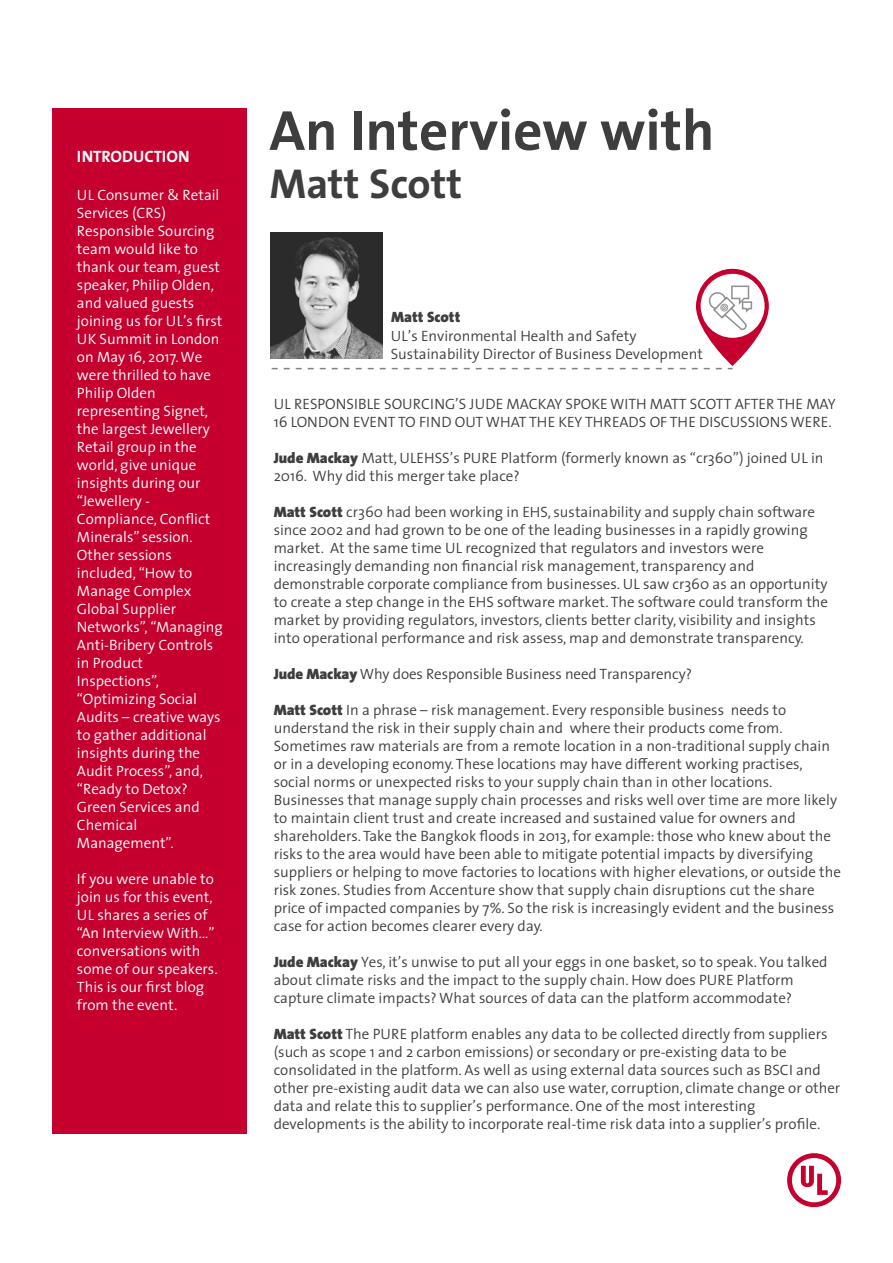
<style>
.page{position:relative;width:893px;height:1263px;background:#fff}
.page>*{position:absolute;margin:0;border:0;box-sizing:border-box;transform-origin:0 0}
.t1{font:700 57px "The Sans B7";color:#3e3e3f}
.t2{font:700 42px "The Sans B7";color:#3e3e3f}
.t3{font:700 16.5px "The Sans B7";color:#fff}
.t4{font:300 15px/18px "The Sans";color:#3e3e3f}
.t5{font:300 15px/18px "The Sans";color:#fff}
.t6{font:900 15px "The Sans";color:#3e3e3f}
.s1{font-weight:900}
</style>
<div class="page">
<div style="left:52px;top:108px;width:195px;height:1025px;background:#c5002e"></div>
<svg style="left:787px;top:1153px;width:54px;height:54px"></svg>
<svg style="left:272px;top:269px;width:497px;height:100px"></svg>
<img style="left:271px;top:233px;width:112px;height:125px">
<p class="t3" style="left:77px;top:148px;width:114px">INTRODUCTION</p>
<p class="t5" style="left:77px;top:185px;width:147px">UL Consumer &amp; Retail<br>Services (CRS)<br>Responsible Sourcing team would like to thank our team, guest speaker, Philip Olden, and valued guests joining us for UL’s first<br>UK Summit in London on May 16, 2017. We were thrilled to have<br>Philip Olden representing Signet, the largest Jewellery<br>Retail group in the world, give unique insights during our “Jewellery -<br>Compliance, Conflict<br>Minerals” session.<br>Other sessions included, “How to<br>Manage Complex<br>Global Supplier<br>Networks”, “Managing<br>Anti-Bribery Controls in Product<br>Inspections”, “Optimizing Social<br>Audits – creative ways to gather additional insights during the<br>Audit Process”, and, “Ready to Detox?<br>Green Services and<br>Chemical<br>Management”.</p>
<p class="t5" style="left:77px;top:869px;width:142px">If you were unable to join us for this event,<br>UL shares a series of “An Interview With…” conversations with some of our speakers.<br>This is our first blog from the event.</p>
<h1 class="t1" style="left:269px;top:101px;width:447px">An Interview with</h1>
<h2 class="t2" style="left:269px;top:161px;width:194px">Matt Scott</h2>
<p class="t6" style="left:391px;top:304px;width:71px">Matt Scott</p>
<p class="t4" style="left:391px;top:327px;width:314px">UL’s Environmental Health and Safety<br>Sustainability Director of Business Development</p>
<p class="t4" style="left:274px;top:394px;width:563px">UL RESPONSIBLE SOURCING’S JUDE MACKAY SPOKE WITH MATT SCOTT AFTER THE MAY<br>16 LONDON EVENT TO FIND OUT WHAT THE KEY THREADS OF THE DISCUSSIONS WERE.</p>
<p class="t4" style="left:274px;top:448px;width:551px"><span class="s1">Jude Mackay</span> Matt, ULEHSS’s PURE Platform (formerly known as “cr360”) joined UL in<br>2016. Why did this merger take place?</p>
<p class="t4" style="left:274px;top:502px;width:556px"><span class="s1">Matt Scott</span> cr360 had been working in EHS, sustainability and supply chain software since 2002 and had grown to be one of the leading businesses in a rapidly growing market. At the same time UL recognized that regulators and investors were increasingly demanding non financial risk management, transparency and demonstrable corporate compliance from businesses. UL saw cr360 as an opportunity to create a step change in the EHS software market. The software could transform the market by providing regulators, investors, clients better clarity, visibility and insights into operational performance and risk assess, map and demonstrate transparency.</p>
<p class="t4" style="left:274px;top:664px;width:420px"><span class="s1">Jude Mackay</span> Why does Responsible Business need Transparency?</p>
<p class="t4" style="left:274px;top:700px;width:569px"><span class="s1">Matt Scott</span> In a phrase – risk management. Every responsible business needs to understand the risk in their supply chain and where their products come from.<br>Sometimes raw materials are from a remote location in a non-traditional supply chain or in a developing economy. These locations may have different working practises, social norms or unexpected risks to your supply chain than in other locations.<br>Businesses that manage supply chain processes and risks well over time are more likely to maintain client trust and create increased and sustained value for owners and shareholders. Take the Bangkok floods in 2013, for example: those who knew about the risks to the area would have been able to mitigate potential impacts by diversifying suppliers or helping to move factories to locations with higher elevations, or outside the risk zones. Studies from Accenture show that supply chain disruptions cut the share price of impacted companies by 7%. So the risk is increasingly evident and the business case for action becomes clearer every day.</p>
<p class="t4" style="left:274px;top:952px;width:555px"><span class="s1">Jude Mackay</span> Yes, it’s unwise to put all your eggs in one basket, so to speak. You talked about climate risks and the impact to the supply chain. How does PURE Platform capture climate impacts? What sources of data can the platform accommodate?</p>
<p class="t4" style="left:274px;top:1024px;width:568px"><span class="s1">Matt Scott</span> The PURE platform enables any data to be collected directly from suppliers (such as scope 1 and 2 carbon emissions) or secondary or pre-existing data to be consolidated in the platform. As well as using external data sources such as BSCI and other pre-existing audit data we can also use water, corruption, climate change or other data and relate this to supplier’s performance. One of the most interesting developments is the ability to incorporate real-time risk data into a supplier’s profile.</p>
</div>
